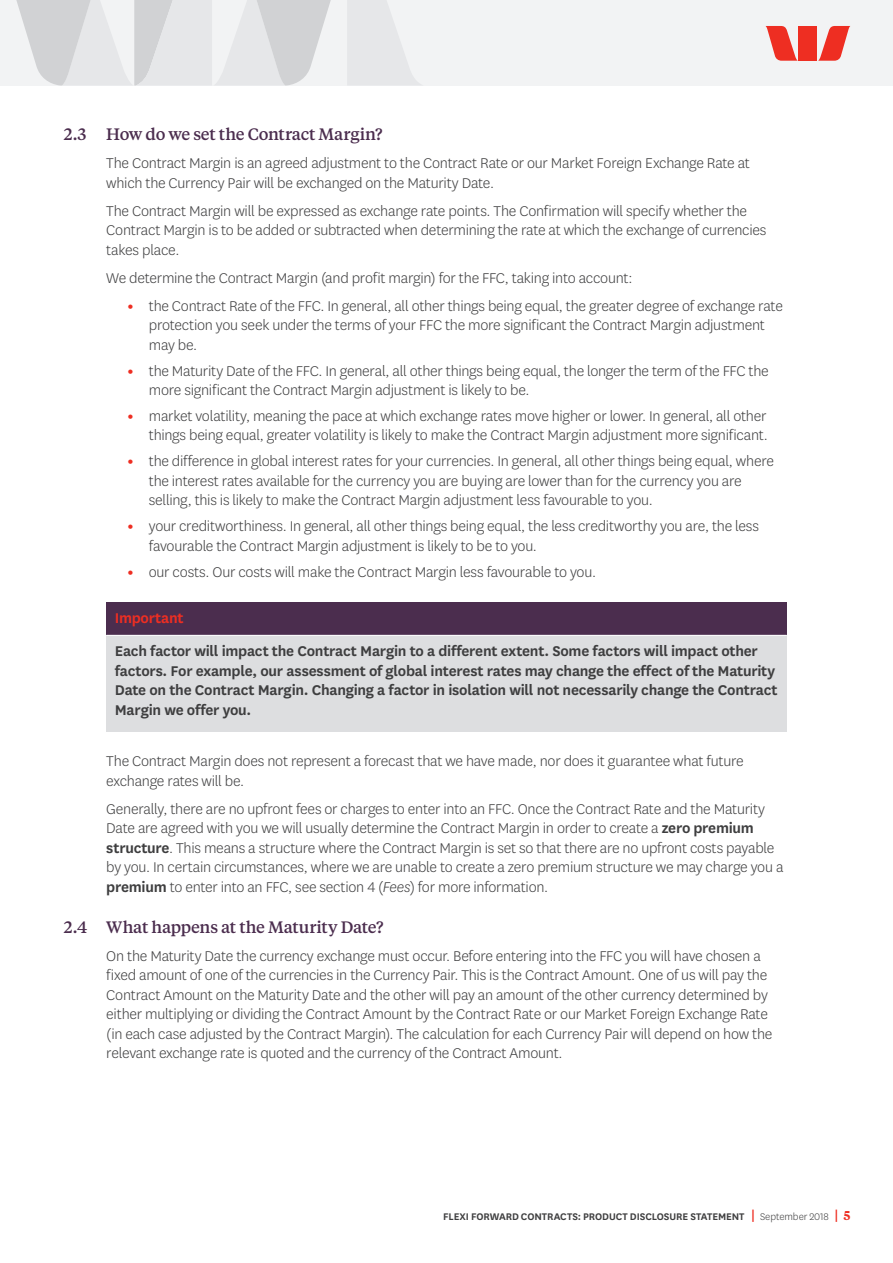
<style>
.page{position:relative;width:893px;height:1263px;background:#fff}
.page>*{position:absolute;margin:0;border:0;box-sizing:border-box;transform-origin:0 0}
.t1{font:300 16.5px/19.5px "National LF";letter-spacing:-.015em;color:#3e3e3f}
.t2{font:600 16.5px/19.5px "National LF";letter-spacing:-.015em;color:#3e3e3f}
.t3{font:500 16.5px "Tiempos Text";letter-spacing:-.015em;color:#4b2d4e}
.t4{font:600 16.5px "National LF";letter-spacing:-.015em;color:#ee2e22}
.t5{font:600 11.25px "National LF";letter-spacing:-.005em;color:#3e3e3f}
.s1{font-weight:800;color:#ee2e22}
.s2{font-weight:600}
.s3{font-style:italic}
.s4{font-family:"Tiempos Text";font-size:13.5px;color:#ee2e22}
.s5{font-weight:300}
.s6{font-family:"Tiempos Text";font-size:12.75px;color:#ee2e22}
</style>
<div class="page">
<div style="left:0;top:0;width:893px;height:86px;background:#f2f3f4"></div>
<svg style="left:16px;top:0;width:405px;height:86px"></svg>
<svg style="left:818px;top:26px;width:32px;height:35px"></svg>
<svg style="left:765px;top:26px;width:33px;height:35px"></svg>
<div style="left:799px;top:26px;width:18px;height:35px;background:#ee2e22"></div>
<div style="left:106px;top:602px;width:681px;height:33px;background:#4b2d4e"></div>
<div style="left:106px;top:635px;width:681px;height:97px;background:#dddee0"></div>
<hr style="left:106px;top:635px;width:681px;height:1px;background:#fff">
<p class="t3" style="left:64px;top:123px;width:320px">2.3 How do we set the Contract Margin?</p>
<p class="t1" style="left:106px;top:153px;width:645px">The Contract Margin is an agreed adjustment to the Contract Rate or our Market Foreign Exchange Rate at which the Currency Pair will be exchanged on the Maturity Date.</p>
<p class="t1" style="left:106px;top:200px;width:662px">The Contract Margin will be expressed as exchange rate points. The Confirmation will specify whether the<br>Contract Margin is to be added or subtracted when determining the rate at which the exchange of currencies takes place.</p>
<p class="t1" style="left:106px;top:267px;width:528px">We determine the Contract Margin (and profit margin) for the FFC, taking into account:</p>
<p class="t1" style="left:149px;top:295px;width:636px;text-indent:-21px"><span class="s1">•</span> the Contract Rate of the FFC. In general, all other things being equal, the greater degree of exchange rate protection you seek under the terms of your FFC the more significant the Contract Margin adjustment may be.</p>
<p class="t1" style="left:149px;top:360px;width:621px;text-indent:-21px"><span class="s1">•</span> the Maturity Date of the FFC. In general, all other things being equal, the longer the term of the FFC the more significant the Contract Margin adjustment is likely to be.</p>
<p class="t1" style="left:128px;top:406px;width:642px;text-align:right"><span class="s1">•</span> market volatility, meaning the pace at which exchange rates move higher or lower. In general, all other things being equal, greater volatility is likely to make the Contract Margin adjustment more significant.</p>
<p class="t1" style="left:149px;top:451px;width:627px;text-indent:-21px"><span class="s1">•</span> the difference in global interest rates for your currencies. In general, all other things being equal, where the interest rates available for the currency you are buying are lower than for the currency you are selling, this is likely to make the Contract Margin adjustment less favourable to you.</p>
<p class="t1" style="left:149px;top:516px;width:612px;text-indent:-21px"><span class="s1">•</span> your creditworthiness. In general, all other things being equal, the less creditworthy you are, the less favourable the Contract Margin adjustment is likely to be to you.</p>
<p class="t1" style="left:128px;top:561px;width:470px"><span class="s1">•</span> our costs. Our costs will make the Contract Margin less favourable to you.</p>
<p class="t4" style="left:115px;top:606px;width:70px">Important</p>
<p class="t2" style="left:115px;top:640px;width:664px">Each factor will impact the Contract Margin to a different extent. Some factors will impact other factors. For example, our assessment of global interest rates may change the effect of the Maturity Date on the Contract Margin. Changing a factor in isolation will not necessarily change the Contract Margin we offer you.</p>
<p class="t1" style="left:106px;top:751px;width:639px">The Contract Margin does not represent a forecast that we have made, nor does it guarantee what future exchange rates will be.</p>
<p class="t1" style="left:106px;top:799px;width:679px">Generally, there are no upfront fees or charges to enter into an FFC. Once the Contract Rate and the Maturity Date are agreed with you we will usually determine the Contract Margin in order to create a <span class="s2">zero premium structure</span>. This means a structure where the Contract Margin is set so that there are no upfront costs payable by you. In certain circumstances, where we are unable to create a zero premium structure we may charge you a <span class="s2">premium</span> to enter into an FFC, see section 4 (<span class="s3">Fees</span>) for more information.</p>
<p class="t3" style="left:64px;top:916px;width:321px">2.4 What happens at the Maturity Date?</p>
<p class="t1" style="left:106px;top:945px;width:668px">On the Maturity Date the currency exchange must occur. Before entering into the FFC you will have chosen a fixed amount of one of the currencies in the Currency Pair. This is the Contract Amount. One of us will pay the Contract Amount on the Maturity Date and the other will pay an amount of the other currency determined by either multiplying or dividing the Contract Amount by the Contract Rate or our Market Foreign Exchange Rate (in each case adjusted by the Contract Margin). The calculation for each Currency Pair will depend on how the relevant exchange rate is quoted and the currency of the Contract Amount.</p>
<p class="t5" style="left:443px;top:1209px;width:409px">FLEXI FORWARD CONTRACTS: PRODUCT DISCLOSURE STATEMENT <span class="s4">|</span> <span class="s5">September 2018</span> <span class="s4">|</span> <span class="s6">5</span></p>
</div>
